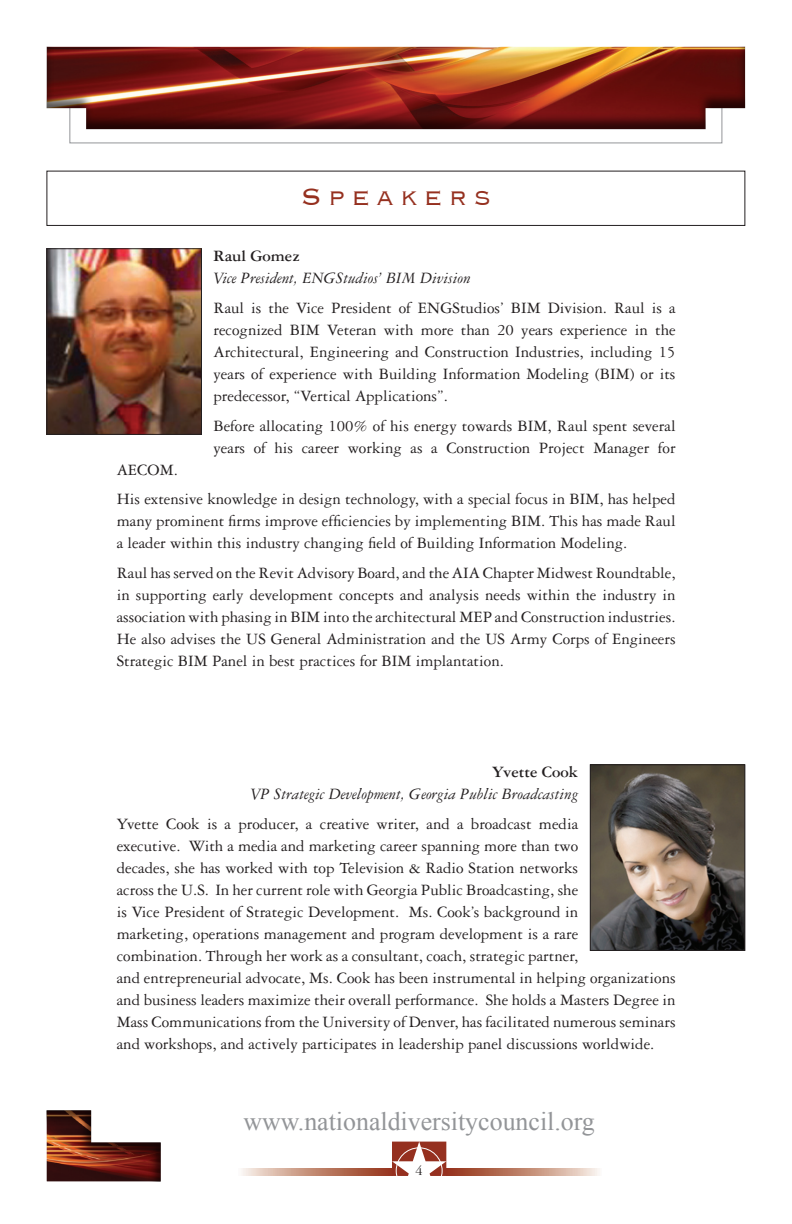
<style>
.page{position:relative;width:792px;height:1224px;background:#fff}
.page>*{position:absolute;margin:0;border:0;box-sizing:border-box;transform-origin:0 0}
.t1{font:300 31px "Copperplate";letter-spacing:.2em;color:#95301f}
.t2{font:25.8px "Times New Roman";color:#939598}
.t3{font:16.8px/22px "Garamond Three";color:#231f20}
.t4{font:italic 16.8px/22px "Garamond Three";color:#231f20}
.t5{font:14.2px "Garamond Three";color:#231f20}
.s1{font-weight:700;font-style:normal}
</style>
<div class="page">
<div style="left:70px;top:99px;width:652px;height:44px;border:1px solid #939598"></div>
<svg style="left:242px;top:1168px;width:150px;height:8px"></svg>
<svg style="left:392px;top:1142px;width:54px;height:34px"></svg>
<svg style="left:446px;top:1168px;width:153px;height:8px"></svg>
<div style="left:396px;top:1148px;width:46px;height:46px;border:1px solid #fff;border-radius:50%"></div>
<div style="left:45px;top:1109px;width:118px;height:74px;background:#231f20;opacity:.75"></div>
<div style="left:45px;top:45px;width:747px;height:86px;background:#231f20;opacity:.75"></div>
<img style="left:49px;top:250px;width:151px;height:183px">
<div style="left:47px;top:248px;width:155px;height:187px;border:1px solid #231f20"></div>
<img style="left:592px;top:766px;width:151px;height:183px">
<div style="left:590px;top:764px;width:155px;height:187px;border:1px solid #231f20"></div>
<div style="left:47px;top:171px;width:698px;height:55px;border:1px solid #231f20"></div>
<p class="t1" style="left:301px;top:177px;width:192px">Speakers</p>
<p class="t4" style="left:213px;top:245px;width:259px"><span class="s1">Raul Gomez<br></span>Vice President, ENGStudios’ BIM Division</p>
<p class="t3" style="left:213px;top:297px;width:464px;text-align:justify">Raul is the Vice President of ENGStudios’ BIM Division. Raul is a recognized BIM Veteran with more than 20 years experience in the Architectural, Engineering and Construction Industries, including 15 years of experience with Building Information Modeling (BIM) or its predecessor, “Vertical Applications”.</p>
<p class="t3" style="left:213px;top:415px;width:464px">Before allocating 100% of his energy towards BIM, Raul spent several years of his career working as a Construction Project Manager for</p>
<p class="t3" style="left:117px;top:455px;width:560px;line-height:29.8px">AECOM.<br>His extensive knowledge in design technology, with a special focus in BIM, has helped</p>
<p class="t3" style="left:117px;top:510px;width:560px">many prominent firms improve efficiencies by implementing BIM. This has made Raul a leader within this industry changing field of Building Information Modeling.</p>
<p class="t3" style="left:117px;top:562px;width:560px;text-align:justify">Raul has served on the Revit Advisory Board, and the AIA Chapter Midwest Roundtable, in supporting early development concepts and analysis needs within the industry in association with phasing in BIM into the architectural MEP and Construction industries.<br>He also advises the US General Administration and the US Army Corps of Engineers Strategic BIM Panel in best practices for BIM implantation.</p>
<p class="t4" style="left:250px;top:761px;width:329px;text-align:right"><span class="s1">Yvette Cook<br></span>VP Strategic Development, Georgia Public Broadcasting</p>
<p class="t3" style="left:117px;top:813px;width:560px">Yvette Cook is a producer, a creative writer, and a broadcast media<br>executive. With a media and marketing career spanning more than two<br>decades, she has worked with top Television &amp; Radio Station networks<br>across the U.S. In her current role with Georgia Public Broadcasting, she<br>is Vice President of Strategic Development. Ms. Cook’s background in<br>marketing, operations management and program development is a rare<br>combination. Through her work as a consultant, coach, strategic partner,<br>and entrepreneurial advocate, Ms. Cook has been instrumental in helping organizations and business leaders maximize their overall performance. She holds a Masters Degree in Mass Communications from the University of Denver, has facilitated numerous seminars and workshops, and actively participates in leadership panel discussions worldwide.</p>
<p class="t2" style="left:243px;top:1104px;width:353px">www.nationaldiversitycouncil.org</p>
<p class="t5" style="left:416px;top:1163px;width:9px">4</p>
</div>
